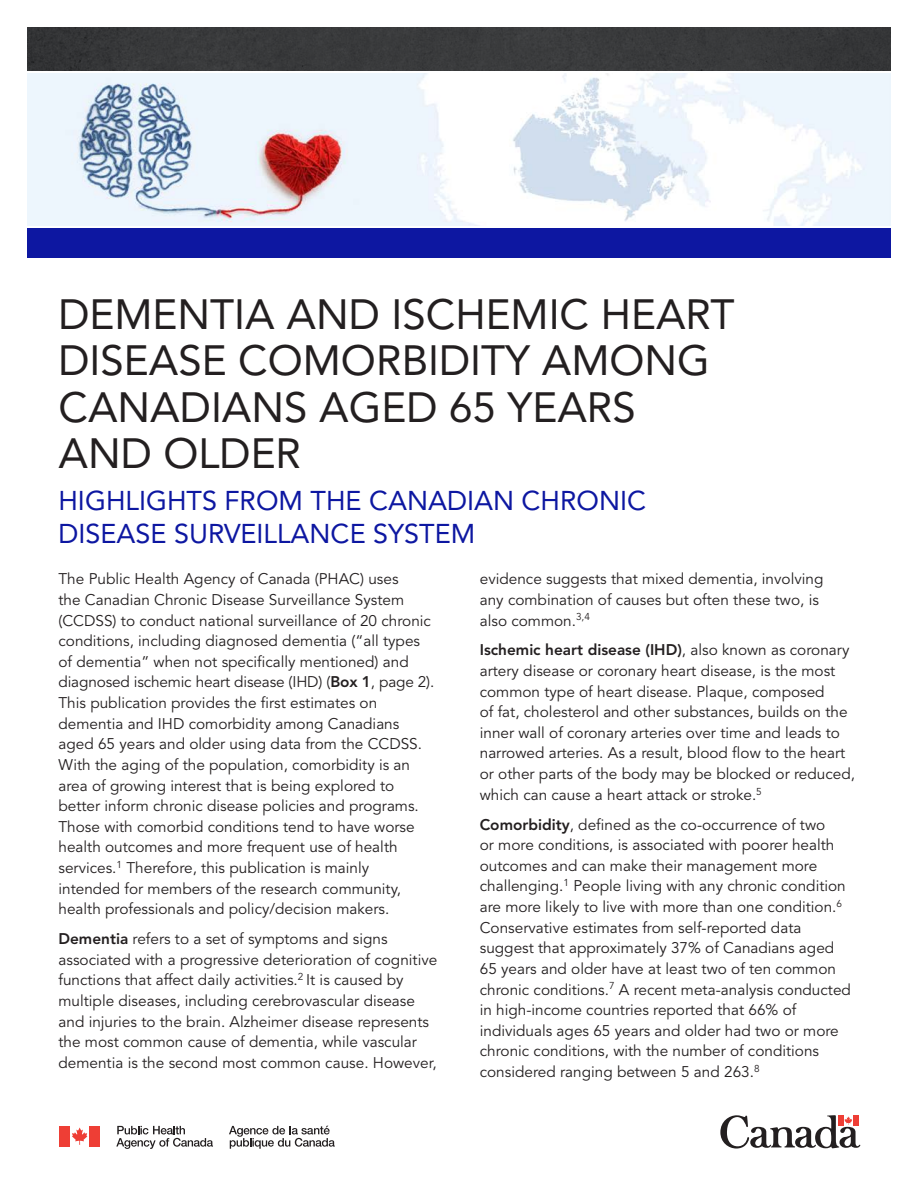
<style>
.page{position:relative;width:918px;height:1188px;background:#fff}
.page>*{position:absolute;margin:0;border:0;box-sizing:border-box;transform-origin:0 0}
.t1{font:42px/46.5px "Avenir LT Std";color:#231f20}
.Subtitle{font:27px/33px "Avenir LT Std";color:#0d17a1}
.BODY{font:15.3px/20.7px "Avenir LT Std";color:#231f20}
.s1{font-weight:800}
</style>
<div class="page">
<div style="left:27px;top:228px;width:864px;height:30px;background:#0d17a1"></div>
<div style="left:27px;top:27px;width:864px;height:44px;background:#38393b"></div>
<svg style="left:720px;top:1115px;width:141px;height:34px"></svg>
<div style="left:59px;top:1126px;width:10px;height:20px;background:#ee3e35"></div>
<svg style="left:72px;top:1127px;width:15px;height:18px"></svg>
<div style="left:90px;top:1126px;width:10px;height:20px;background:#ee3e35"></div>
<svg style="left:116px;top:1126px;width:97px;height:23px"></svg>
<svg style="left:229px;top:1126px;width:106px;height:23px"></svg>
<img style="left:27px;top:74px;width:864px;height:151px">
<p class="t1" style="left:58px;top:291px;width:678px">DEMENTIA AND ISCHEMIC HEART<br>DISEASE COMORBIDITY AMONG<br>CANADIANS AGED 65 YEARS<br>AND OLDER</p>
<p class="Subtitle" style="left:58px;top:485px;width:589px">HIGHLIGHTS FROM THE CANADIAN CHRONIC<br>DISEASE SURVEILLANCE SYSTEM</p>
<p class="BODY" style="left:58px;top:569px;width:377px">The Public Health Agency of Canada (PHAC) uses<br>the Canadian Chronic Disease Surveillance System (CCDSS) to conduct national surveillance of 20 chronic conditions, including diagnosed dementia (“all types of dementia” when not specifically mentioned) and diagnosed ischemic heart disease (IHD) (<span class="s1">Box 1</span>, page 2).<br>This publication provides the first estimates on dementia and IHD comorbidity among Canadians aged 65 years and older using data from the CCDSS.<br>With the aging of the population, comorbidity is an area of growing interest that is being explored to better inform chronic disease policies and programs.<br>Those with comorbid conditions tend to have worse health outcomes and more frequent use of health services.<sup>1</sup> Therefore, this publication is mainly intended for members of the research community, health professionals and policy/decision makers.</p>
<p class="BODY" style="left:58px;top:929px;width:380px"><span class="s1">Dementia</span> refers to a set of symptoms and signs associated with a progressive deterioration of cognitive functions that affect daily activities.<sup>2</sup> It is caused by multiple diseases, including cerebrovascular disease and injuries to the brain. Alzheimer disease represents the most common cause of dementia, while vascular dementia is the second most common cause. However,</p>
<p class="BODY" style="left:480px;top:569px;width:345px">evidence suggests that mixed dementia, involving any combination of causes but often these two, is also common.<sup>3,4</sup></p>
<p class="BODY" style="left:480px;top:640px;width:377px"><span class="s1">Ischemic heart disease (IHD)</span>, also known as coronary artery disease or coronary heart disease, is the most common type of heart disease. Plaque, composed<br>of fat, cholesterol and other substances, builds on the inner wall of coronary arteries over time and leads to narrowed arteries. As a result, blood flow to the heart or other parts of the body may be blocked or reduced, which can cause a heart attack or stroke.<sup>5</sup></p>
<p class="BODY" style="left:480px;top:814px;width:373px"><span class="s1">Comorbidity</span>, defined as the co-occurrence of two<br>or more conditions, is associated with poorer health outcomes and can make their management more challenging.<sup>1</sup> People living with any chronic condition are more likely to live with more than one condition.<sup>6<br></sup>Conservative estimates from self-reported data suggest that approximately 37% of Canadians aged 65 years and older have at least two of ten common chronic conditions.<sup>7</sup> A recent meta-analysis conducted in high-income countries reported that 66% of individuals ages 65 years and older had two or more chronic conditions, with the number of conditions considered ranging between 5 and 263.<sup>8</sup></p>
</div>
